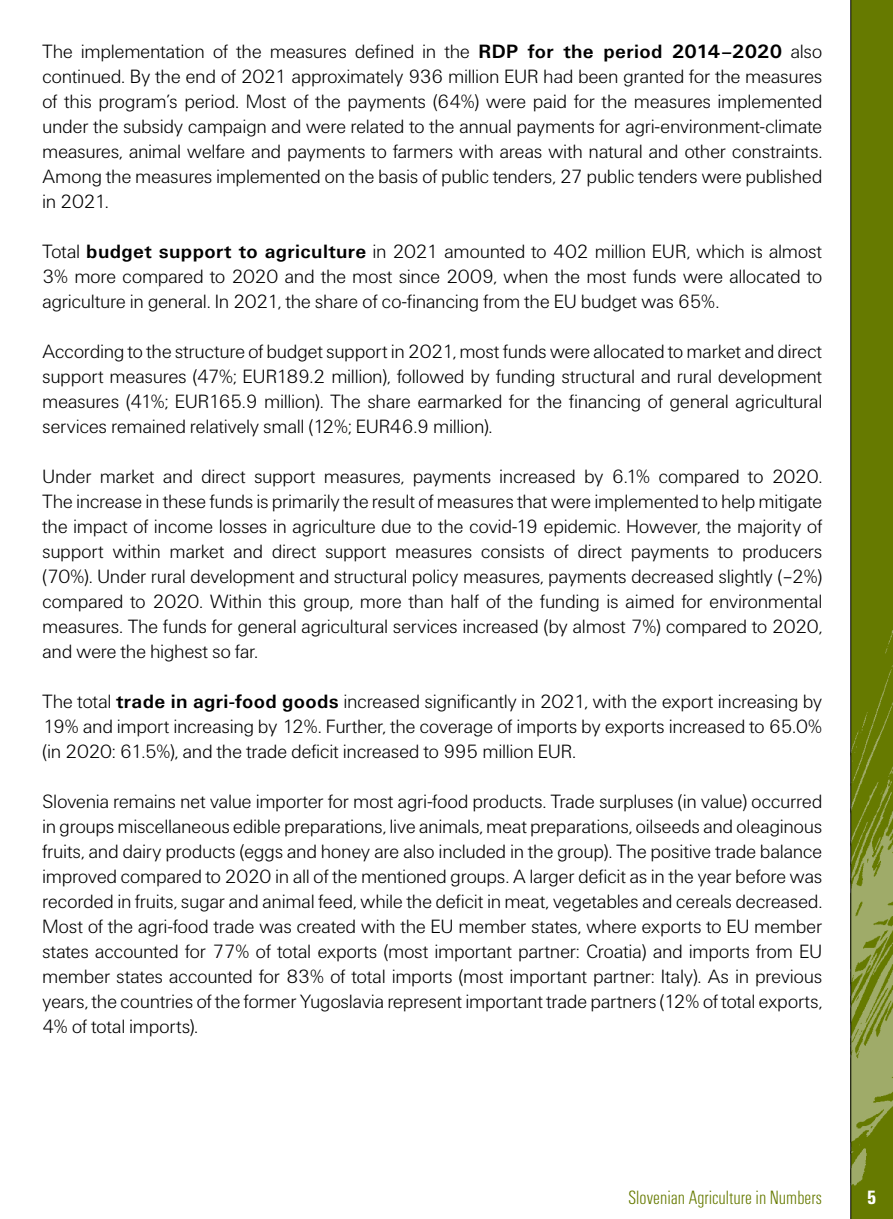
<style>
.page{position:relative;width:893px;height:1219px;background:#fff}
.page>*{position:absolute;margin:0;border:0;box-sizing:border-box;transform-origin:0 0}
.t1{font:20px/25px "U001 DEE Ligh";letter-spacing:.015em;color:#000;text-align:justify}
.t2{font:20px "U001 DEE Ligh Cond";color:#667a00}
.t3{font:700 condensed 20px "U001 TEE";color:#fff}
.s1{font-family:"U001 TEE";font-weight:700}
</style>
<div class="page">
<div style="left:851px;top:0;width:42px;height:1219px;background:#667a00"></div>
<img style="left:851px;top:603px;width:42px;height:616px">
<hr style="left:850px;top:0;width:1px;height:1219px;background:#000">
<p class="t1" style="left:43px;top:39px;width:781px">The implementation of the measures defined in the <span class="s1">RDP for the period 2014–2020</span> also continued. By the end of 2021 approximately 936 million EUR had been granted for the measures of this program’s period. Most of the payments (64%) were paid for the measures implemented under the subsidy campaign and were related to the annual payments for agri-environment-climate measures, animal welfare and payments to farmers with areas with natural and other constraints.<br>Among the measures implemented on the basis of public tenders, 27 public tenders were published in 2021.</p>
<p class="t1" style="left:43px;top:239px;width:781px">Total <span class="s1">budget support to agriculture</span> in 2021 amounted to 402 million EUR, which is almost 3% more compared to 2020 and the most since 2009, when the most funds were allocated to agriculture in general. In 2021, the share of co-financing from the EU budget was 65%.</p>
<p class="t1" style="left:43px;top:339px;width:781px">According to the structure of budget support in 2021, most funds were allocated to market and direct support measures (47%; EUR189.2 million), followed by funding structural and rural development measures (41%; EUR165.9 million). The share earmarked for the financing of general agricultural services remained relatively small (12%; EUR46.9 million).</p>
<p class="t1" style="left:43px;top:464px;width:781px">Under market and direct support measures, payments increased by 6.1% compared to 2020.<br>The increase in these funds is primarily the result of measures that were implemented to help mitigate the impact of income losses in agriculture due to the covid-19 epidemic. However, the majority of support within market and direct support measures consists of direct payments to producers (70%). Under rural development and structural policy measures, payments decreased slightly (–2%) compared to 2020. Within this group, more than half of the funding is aimed for environmental measures. The funds for general agricultural services increased (by almost 7%) compared to 2020, and were the highest so far.</p>
<p class="t1" style="left:43px;top:689px;width:781px">The total <span class="s1">trade in agri-food goods</span> increased significantly in 2021, with the export increasing by 19% and import increasing by 12%. Further, the coverage of imports by exports increased to 65.0% (in 2020: 61.5%), and the trade deficit increased to 995 million EUR.</p>
<p class="t1" style="left:43px;top:789px;width:781px">Slovenia remains net value importer for most agri-food products. Trade surpluses (in value) occurred in groups miscellaneous edible preparations, live animals, meat preparations, oilseeds and oleaginous fruits, and dairy products (eggs and honey are also included in the group). The positive trade balance improved compared to 2020 in all of the mentioned groups. A larger deficit as in the year before was recorded in fruits, sugar and animal feed, while the deficit in meat, vegetables and cereals decreased.<br>Most of the agri-food trade was created with the EU member states, where exports to EU member states accounted for 77% of total exports (most important partner: Croatia) and imports from EU member states accounted for 83% of total imports (most important partner: Italy). As in previous years, the countries of the former Yugoslavia represent important trade partners (12% of total exports, 4% of total imports).</p>
<p class="t2" style="left:629px;top:1187px;width:195px">Slovenian Agriculture in Numbers</p>
<p class="t3" style="left:867px;top:1186px;width:11px">5</p>
</div>
